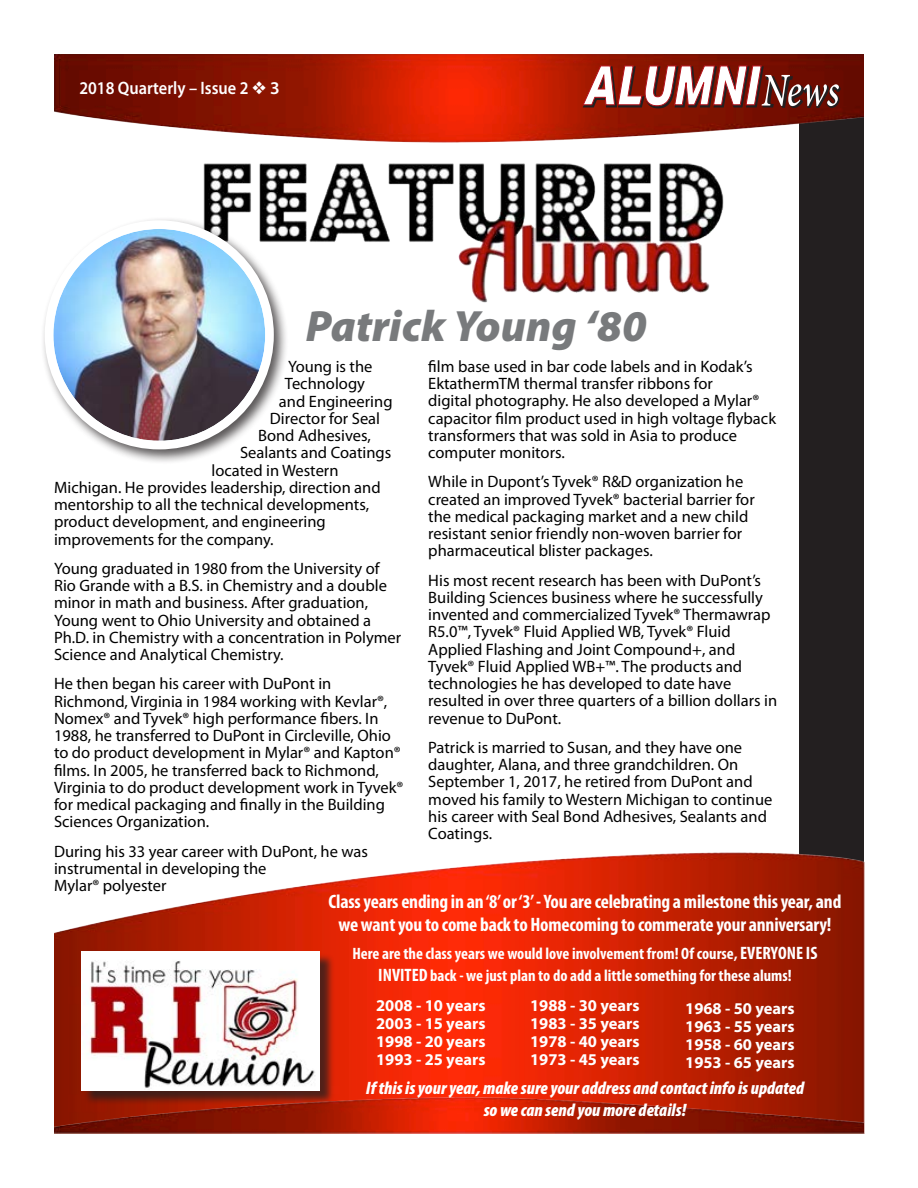
<style>
.page{position:relative;width:918px;height:1188px;background:#fff}
.page>*{position:absolute;margin:0;border:0;box-sizing:border-box;transform-origin:0 0}
.t1{font:italic 900 43.95px "Myriad Pro";color:#787a7c}
.t2{font:700 condensed 19.5px/23.4px "Myriad Pro";letter-spacing:-.01em;color:#fff;text-align:center}
.t3{font:italic 900 condensed 18px/21.6px "Myriad Pro";color:#fff;text-align:center}
.t4{font:600 18px "Myriad Pro";color:#fff;scale:.91 1}
.t5{font:16.5px/17.2px "Myriad Pro";color:#000}
.t6{font:700 16.5px "Myriad Pro";color:#fff}
.t7{font:700 condensed 16.5px/21.6px "Myriad Pro";color:#fff;text-align:center}
.s1{font-size:18px}
</style>
<div class="page">
<img style="left:54px;top:54px;width:810px;height:1080px">
<img style="left:191px;top:158px;width:534px;height:149px">
<svg style="left:581px;top:54px;width:261px;height:57px"></svg>
<div style="left:41px;top:216px;width:248px;height:249px;background:#231f20;opacity:.75"></div>
<div style="left:49px;top:225px;width:221px;height:220px;background:#fff;border-radius:50%"></div>
<img style="left:53px;top:229px;width:212px;height:212px;border-radius:106px">
<div style="left:45px;top:220px;width:229px;height:229px;border:9px solid #fff;border-radius:50%"></div>
<div style="left:83px;top:953px;width:251px;height:153px;background:#231f20;opacity:.75"></div>
<img style="left:82px;top:951px;width:238px;height:140px">
<p class="t4" style="left:79px;top:76px;width:222px">2018 Quarterly – Issue 2 ❖ 3</p>
<p class="t1" style="left:306px;top:297px;width:342px">Patrick Young ‘80</p>
<p class="t5" style="left:428px;top:358px;width:349px">film base used in bar code labels and in Kodak’s EktathermTM thermal transfer ribbons for<br>digital photography. He also developed a Mylar® capacitor film product used in high voltage flyback transformers that was sold in Asia to produce computer monitors.</p>
<p class="t5" style="left:428px;top:473px;width:328px">While in Dupont’s Tyvek® R&amp;D organization he created an improved Tyvek® bacterial barrier for the medical packaging market and a new child resistant senior friendly non-woven barrier for pharmaceutical blister packages.</p>
<p class="t5" style="left:428px;top:571px;width:350px">His most recent research has been with DuPont’s Building Sciences business where he successfully invented and commercialized Tyvek® Thermawrap R5.0™, Tyvek® Fluid Applied WB, Tyvek® Fluid Applied Flashing and Joint Compound+, and Tyvek® Fluid Applied WB+™. The products and technologies he has developed to date have resulted in over three quarters of a billion dollars in revenue to DuPont.</p>
<p class="t5" style="left:428px;top:738px;width:346px">Patrick is married to Susan, and they have one daughter, Alana, and three grandchildren. On September 1, 2017, he retired from DuPont and moved his family to Western Michigan to continue his career with Seal Bond Adhesives, Sealants and Coatings.</p>
<p class="t5" style="left:288px;top:358px;width:86px">Young is the</p>
<p class="t5" style="left:285px;top:375px;width:82px">Technology</p>
<p class="t5" style="left:279px;top:392px;width:115px">and Engineering</p>
<p class="t5" style="left:270px;top:410px;width:112px">Director for Seal</p>
<p class="t5" style="left:258px;top:427px;width:114px">Bond Adhesives,</p>
<p class="t5" style="left:240px;top:444px;width:153px">Sealants and Coatings</p>
<p class="t5" style="left:212px;top:461px;width:129px">located in Western</p>
<p class="t5" style="left:54px;top:478px;width:328px">Michigan. He provides leadership, direction and</p>
<p class="t5" style="left:54px;top:496px;width:317px">mentorship to all the technical developments,</p>
<p class="t5" style="left:54px;top:513px;width:273px">product development, and engineering</p>
<p class="t5" style="left:54px;top:530px;width:221px">improvements for the company.</p>
<p class="t5" style="left:54px;top:559px;width:349px">Young graduated in 1980 from the University of Rio Grande with a B.S. in Chemistry and a double minor in math and business. After graduation, Young went to Ohio University and obtained a Ph.D. in Chemistry with a concentration in Polymer Science and Analytical Chemistry.</p>
<p class="t5" style="left:54px;top:675px;width:351px">He then began his career with DuPont in Richmond, Virginia in 1984 working with Kevlar®, Nomex® and Tyvek® high performance fibers. In 1988, he transferred to DuPont in Circleville, Ohio to do product development in Mylar® and Kapton® films. In 2005, he transferred back to Richmond, Virginia to do product development work in Tyvek® for medical packaging and finally in the Building Sciences Organization.</p>
<p class="t5" style="left:54px;top:842px;width:316px">During his 33 year career with DuPont, he was instrumental in developing the<br>Mylar® polyester</p>
<p class="t2" style="left:329px;top:889px;width:514px">Class years ending in an ‘8’ or ‘3’ - You are celebrating a milestone this year, and we want you to come back to Homecoming to commerate your anniversary!</p>
<p class="t7" style="left:352px;top:943px;width:467px">Here are the class years we would love involvement from! Of course, <span class="s1">EVERYONE IS<br>INVITED</span> back - we just plan to do add a little something for these alums!</p>
<p class="t6" style="left:376px;top:995px;width:111px">2008 - 10 years</p>
<p class="t6" style="left:376px;top:1013px;width:111px">2003 - 15 years</p>
<p class="t6" style="left:376px;top:1031px;width:111px">1998 - 20 years</p>
<p class="t6" style="left:376px;top:1049px;width:111px">1993 - 25 years</p>
<p class="t6" style="left:530px;top:995px;width:111px">1988 - 30 years</p>
<p class="t6" style="left:530px;top:1013px;width:111px">1983 - 35 years</p>
<p class="t6" style="left:530px;top:1031px;width:111px">1978 - 40 years</p>
<p class="t6" style="left:530px;top:1049px;width:111px">1973 - 45 years</p>
<p class="t6" style="left:685px;top:998px;width:111px">1968 - 50 years</p>
<p class="t6" style="left:685px;top:1016px;width:111px">1963 - 55 years</p>
<p class="t6" style="left:685px;top:1034px;width:111px">1958 - 60 years</p>
<p class="t6" style="left:685px;top:1052px;width:111px">1953 - 65 years</p>
<p class="t3" style="left:366px;top:1077px;width:440px">If this is your year, make sure your address and contact info is updated so we can send you more details!</p>
</div>
